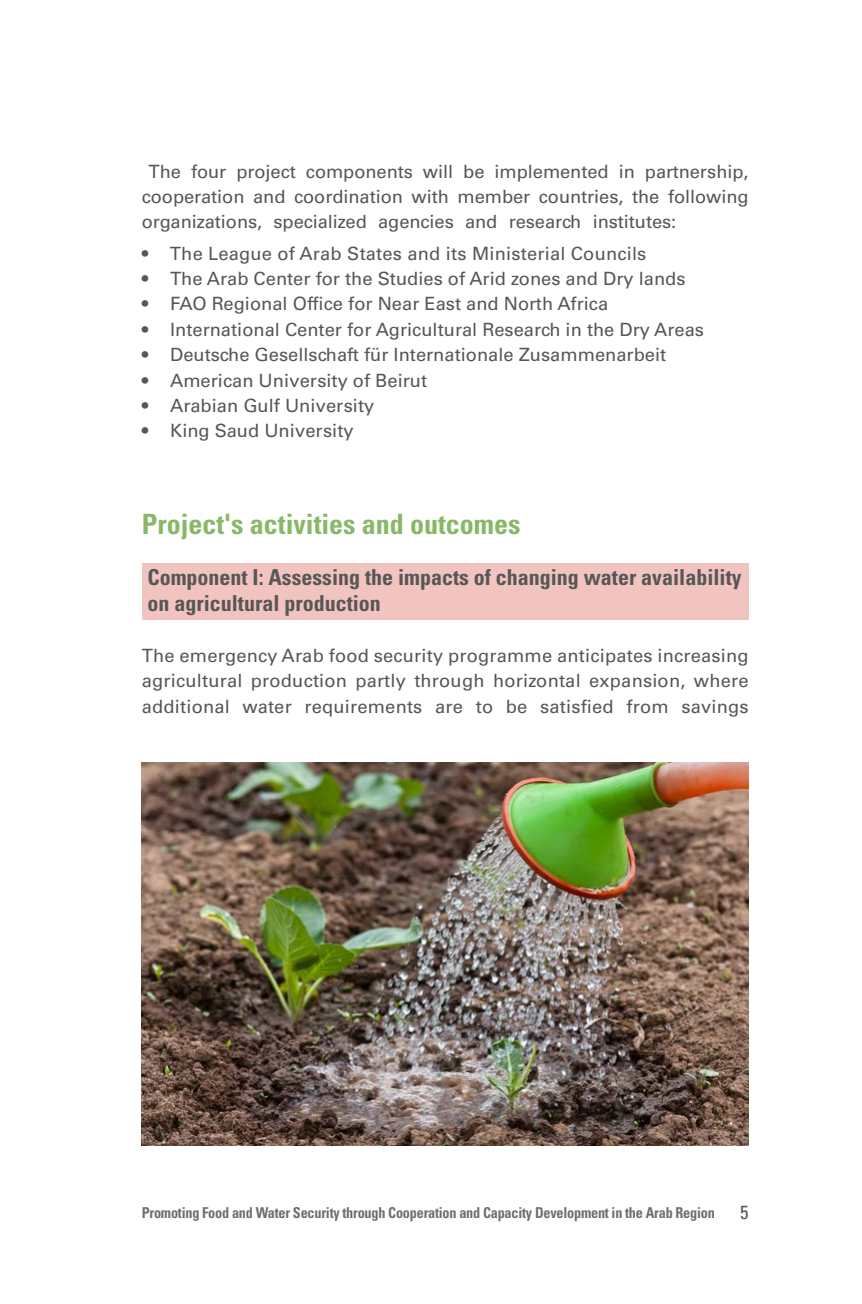
<style>
.page{position:relative;width:862px;height:1304px;background:#fff}
.page>*{position:absolute;margin:0;border:0;box-sizing:border-box;transform-origin:0 0}
.t1{font:700 condensed 28px "Univers";color:#88b767}
.t2{font:700 condensed 22px/26px "Univers";color:#575756}
.t3{font:condensed 19px "Univers";color:#575756}
.t4{font:18.2px/31px "Univers LT Std";color:#575756}
.t5{font:700 condensed 15px "Univers";letter-spacing:-.015em;color:#706f6f;scale:.95 1}
</style>
<div class="page">
<div style="left:142px;top:563px;width:606px;height:56px;background:#f1c4c0"></div>
<img style="left:142px;top:763px;width:606px;height:382px">
<p class="t4" style="left:149px;top:156px;width:34px">The</p>
<p class="t4" style="left:191px;top:156px;width:37px">four</p>
<p class="t4" style="left:236px;top:156px;width:61px">project</p>
<p class="t4" style="left:306px;top:156px;width:108px">components</p>
<p class="t4" style="left:423px;top:156px;width:32px">will</p>
<p class="t4" style="left:463px;top:156px;width:23px">be</p>
<p class="t4" style="left:494px;top:156px;width:115px">implemented</p>
<p class="t4" style="left:619px;top:156px;width:18px">in</p>
<p class="t4" style="left:645px;top:156px;width:105px">partnership,</p>
<p class="t4" style="left:142px;top:181px;width:104px">cooperation</p>
<p class="t4" style="left:253px;top:181px;width:34px">and</p>
<p class="t4" style="left:294px;top:181px;width:110px">coordination</p>
<p class="t4" style="left:411px;top:181px;width:39px">with</p>
<p class="t4" style="left:457px;top:181px;width:74px">member</p>
<p class="t4" style="left:539px;top:181px;width:86px">countries,</p>
<p class="t4" style="left:632px;top:181px;width:29px">the</p>
<p class="t4" style="left:668px;top:181px;width:82px">following</p>
<p class="t4" style="left:273px;top:207px;width:95px">specialized</p>
<p class="t4" style="left:465px;top:207px;width:34px">and</p>
<p class="t4" style="left:509px;top:207px;width:74px">research</p>
<p class="t4" style="left:170px;top:207px;width:478px;text-indent:-28px">organizations,<br>The League of Arab States and its Ministerial Councils</p>
<p class="t4" style="left:378px;top:207px;width:77px">agencies</p>
<p class="t4" style="left:593px;top:207px;width:85px">institutes:</p>
<p class="t4" style="left:142px;top:238px;width:8px">•</p>
<p class="t4" style="left:142px;top:263px;width:8px">•</p>
<p class="t4" style="left:170px;top:263px;width:517px">The Arab Center for the Studies of Arid zones and Dry lands</p>
<p class="t4" style="left:142px;top:288px;width:8px">•</p>
<p class="t4" style="left:170px;top:288px;width:440px">FAO Regional Office for Near East and North Africa</p>
<p class="t4" style="left:142px;top:314px;width:8px">•</p>
<p class="t4" style="left:170px;top:314px;width:535px">International Center for Agricultural Research in the Dry Areas</p>
<p class="t4" style="left:142px;top:339px;width:8px">•</p>
<p class="t4" style="left:170px;top:339px;width:497px">Deutsche Gesellschaft für Internationale Zusammenarbeit</p>
<p class="t4" style="left:142px;top:365px;width:8px">•</p>
<p class="t4" style="left:170px;top:365px;width:258px">American University of Beirut</p>
<p class="t4" style="left:142px;top:390px;width:8px">•</p>
<p class="t4" style="left:170px;top:390px;width:206px">Arabian Gulf University</p>
<p class="t4" style="left:142px;top:415px;width:8px">•</p>
<p class="t4" style="left:170px;top:415px;width:185px">King Saud University</p>
<h1 class="t1" style="left:142px;top:506px;width:380px">Project s' activities and outcomes</h1>
<p class="t2" style="left:147px;top:564px;width:595px">Component :I Assessing the impacts of changing water availability on agricultural production</p>
<p class="t4" style="left:142px;top:643px;width:608px;line-height:25.4px;text-align:right">The emergency Arab food security programme anticipates increasing where</p>
<p class="t4" style="left:142px;top:666px;width:102px">agricultural</p>
<p class="t4" style="left:251px;top:666px;width:98px">production</p>
<p class="t4" style="left:355px;top:666px;width:52px">partly</p>
<p class="t4" style="left:414px;top:666px;width:72px">through</p>
<p class="t4" style="left:493px;top:666px;width:89px">horizontal</p>
<p class="t4" style="left:589px;top:666px;width:98px">expansion,</p>
<p class="t4" style="left:142px;top:691px;width:90px">additional</p>
<p class="t4" style="left:243px;top:691px;width:51px">water</p>
<p class="t4" style="left:304px;top:691px;width:119px">requirements</p>
<p class="t4" style="left:435px;top:691px;width:29px">are</p>
<p class="t4" style="left:476px;top:691px;width:19px">to</p>
<p class="t4" style="left:506px;top:691px;width:23px">be</p>
<p class="t4" style="left:540px;top:691px;width:75px">satisfied</p>
<p class="t4" style="left:626px;top:691px;width:44px">from</p>
<p class="t4" style="left:681px;top:691px;width:69px">savings</p>
<p class="t5" style="left:142px;top:1204px;width:605px">Promoting Food and Water Security through Cooperation and Capacity Development in the Arab Region</p>
<p class="t3" style="left:740px;top:1200px;width:10px">5</p>
</div>
